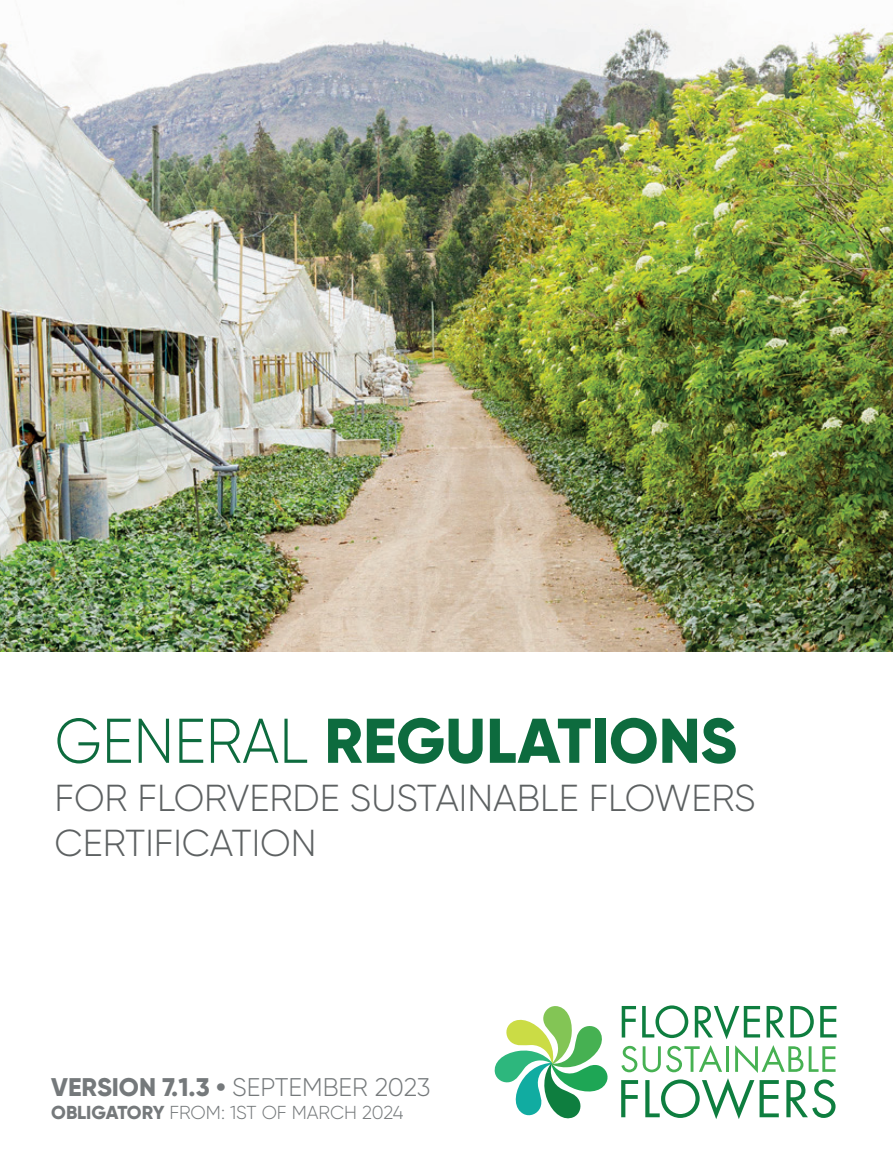
<style>
.page{position:relative;width:893px;height:1170px;background:#fff}
.page>*{position:absolute;margin:0;border:0;box-sizing:border-box;transform-origin:0 0}
.t1{font:800 63px "Gilroy";color:#0d6b3e}
.t2{font:300 37.5px/45px "Gilroy";color:#5d6162}
.t3{font:800 25.5px "Gilroy";color:#75797b}
.t4{font:300 18.75px "Gilroy";color:#75797b}
.s1{font-weight:300}
.s2{font-weight:800}
</style>
<div class="page">
<img style="left:0;top:0;width:893px;height:652px">
<svg style="left:621px;top:1005px;width:215px;height:67px"></svg>
<svg style="left:621px;top:1080px;width:17px;height:37px"></svg>
<svg style="left:645px;top:1078px;width:109px;height:40px"></svg>
<svg style="left:760px;top:1080px;width:19px;height:37px"></svg>
<svg style="left:786px;top:1079px;width:49px;height:38px"></svg>
<svg style="left:494px;top:1006px;width:114px;height:113px"></svg>
<h1 class="t1" style="left:55px;top:701px;width:684px"><span class="s1">GENERAL</span> REGULATIONS</h1>
<p class="t2" style="left:55px;top:774px;width:702px">FOR FLORVERDE SUSTAINABLE FLOWERS<br>CERTIFICATION</p>
<p class="t3" style="left:51px;top:1071px;width:381px">VERSION 7.1.3 • <span class="s1">SEPTEMBER 2023</span></p>
<p class="t4" style="left:51px;top:1100px;width:354px"><span class="s2">OBLIGATORY</span> FROM: 1ST OF MARCH 2024</p>
</div>
